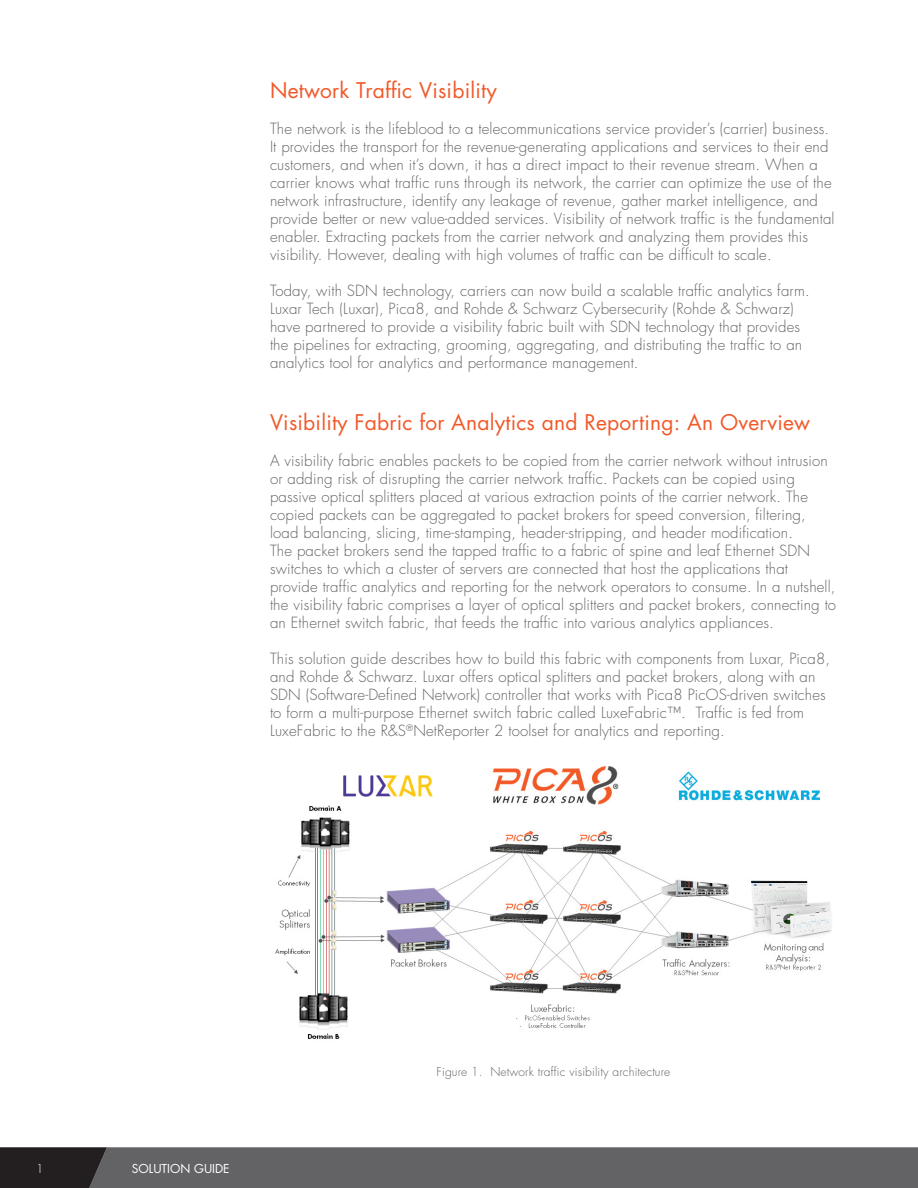
<style>
.page{position:relative;width:918px;height:1188px;background:#fff}
.page>*{position:absolute;margin:0;border:0;box-sizing:border-box;transform-origin:0 0}
.t1{font:21px "Futura Std";letter-spacing:.01em;color:#f15929}
.t2{font:300 15px/18px "Futura Std";letter-spacing:.01em;color:#636366}
.t3{font:300 12px "Futura Std";letter-spacing:.01em;color:#636366}
.t4{font:12px "Futura Std";color:#fff}
.t5{font:300 12px "Futura Std";color:#fff}
</style>
<div class="page">
<svg style="left:0;top:1147px;width:918px;height:41px;background:#5d5c5f"></svg>
<img style="left:275px;top:766px;width:557px;height:273px">
<h1 class="t1" style="left:270px;top:77px;width:228px">Network Traffic Visibility</h1>
<p class="t2" style="left:270px;top:120px;width:566px">The network is the lifeblood to a telecommunications service provider’s (carrier) business.<br>It provides the transport for the revenue-generating applications and services to their end customers, and when it’s down, it has a direct impact to their revenue stream. When a carrier knows what traffic runs through its network, the carrier can optimize the use of the network infrastructure, identify any leakage of revenue, gather market intelligence, and provide better or new value-added services. Visibility of network traffic is the fundamental enabler. Extracting packets from the carrier network and analyzing them provides this visibility. However, dealing with high volumes of traffic can be difficult to scale.</p>
<p class="t2" style="left:270px;top:282px;width:541px">Today, with SDN technology, carriers can now build a scalable traffic analytics farm.<br>Luxar Tech (Luxar), Pica8, and Rohde &amp; Schwarz Cybersecurity (Rohde &amp; Schwarz) have partnered to provide a visibility fabric built with SDN technology that provides the pipelines for extracting, grooming, aggregating, and distributing the traffic to an analytics tool for analytics and performance management.</p>
<h1 class="t1" style="left:270px;top:408px;width:542px">Visibility Fabric for Analytics and Reporting: An Overview</h1>
<p class="t2" style="left:270px;top:452px;width:568px">A visibility fabric enables packets to be copied from the carrier network without intrusion or adding risk of disrupting the carrier network traffic. Packets can be copied using passive optical splitters placed at various extraction points of the carrier network. The copied packets can be aggregated to packet brokers for speed conversion, filtering, load balancing, slicing, time-stamping, header-stripping, and header modification.<br>The packet brokers send the tapped traffic to a fabric of spine and leaf Ethernet SDN switches to which a cluster of servers are connected that host the applications that provide traffic analytics and reporting for the network operators to consume. In a nutshell, the visibility fabric comprises a layer of optical splitters and packet brokers, connecting to an Ethernet switch fabric, that feeds the traffic into various analytics appliances.</p>
<p class="t2" style="left:270px;top:650px;width:562px">This solution guide describes how to build this fabric with components from Luxar, Pica8, and Rohde &amp; Schwarz. Luxar offers optical splitters and packet brokers, along with an SDN (Software-Defined Network) controller that works with Pica8 PicOS-driven switches to form a multi-purpose Ethernet switch fabric called LuxeFabric™. Traffic is fed from LuxeFabric to the R&amp;S<sup>®</sup>NetReporter 2 toolset for analytics and reporting.</p>
<p class="t5" style="left:36px;top:1161px;width:9px">1</p>
<p class="t4" style="left:132px;top:1161px;width:99px">SOLUTION GUIDE</p>
<p class="t3" style="left:437px;top:1064px;width:235px">Figure 1. Network traffic visibility architecture</p>
</div>
